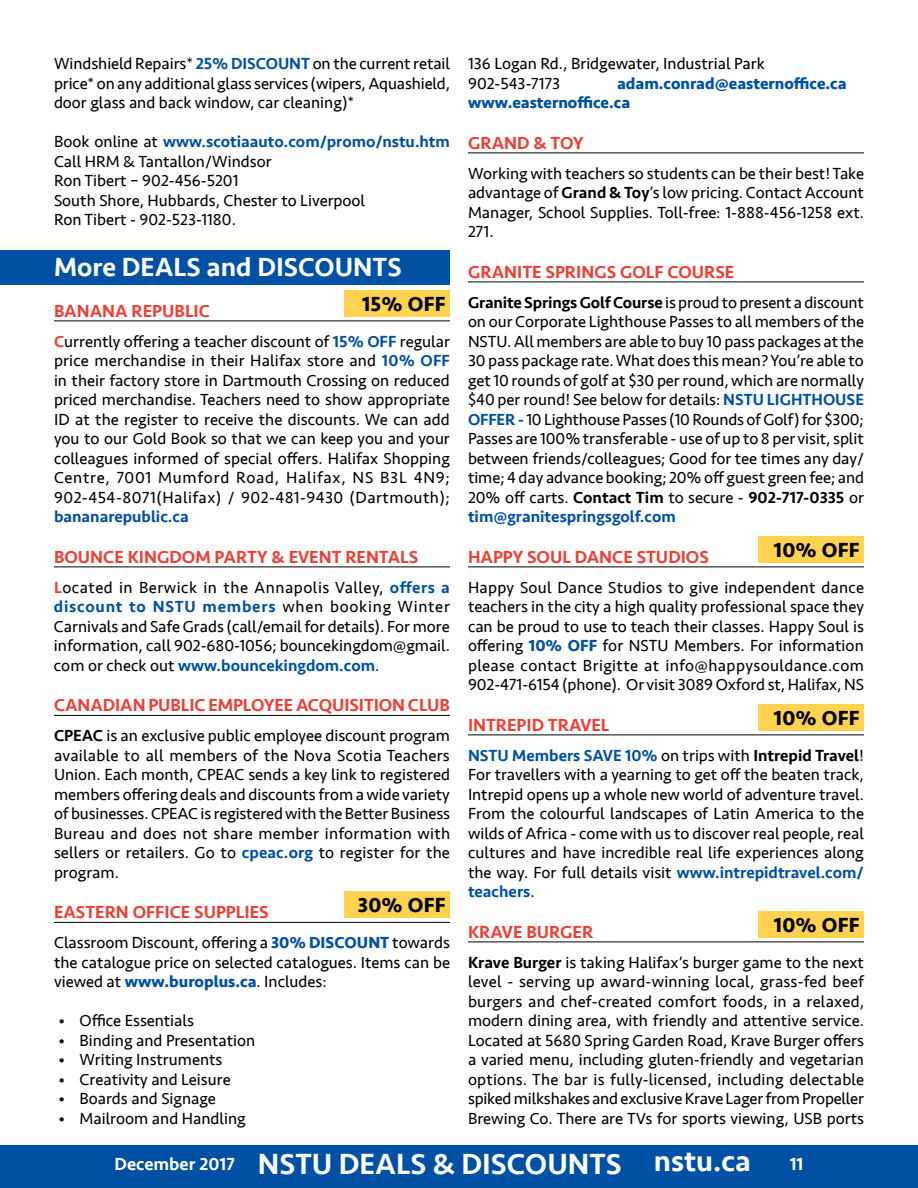
<style>
.page{position:relative;width:918px;height:1188px;background:#fff}
.page>*{position:absolute;margin:0;border:0;box-sizing:border-box;transform-origin:0 0}
.t1{font:500 30px "Seravek";color:#fff}
.t2{font:500 27px "Seravek";color:#fff}
.t3{font:700 21px "Seravek";letter-spacing:.01em;color:#000}
.t4{font:500 18px "Seravek";color:#ef3e33}
.t5{font:500 18px "Seravek";color:#fff}
.t6{font:16.5px/19.5px "Seravek";color:#000;text-align:justify}
.t7{font:700 16.5px/19.5px "Seravek";color:#0050a3}
.t8{font:500 16.5px "Seravek";color:#0050a3}
.s1{font-weight:500;color:#0050a3}
.s2{font-weight:500;color:#ef3e33}
.s3{font-weight:500}
.s4{font-weight:700;color:#0050a3}
.s5{font-size:18px}
</style>
<div class="page">
<div style="left:0;top:1145px;width:918px;height:43px;background:#0050a3"></div>
<div style="left:0;top:250px;width:450px;height:35px;background:#0050a3"></div>
<hr style="left:54px;top:321px;width:396px;height:1px;background:#000">
<hr style="left:54px;top:567px;width:396px;height:1px;background:#000">
<hr style="left:54px;top:715px;width:396px;height:1px;background:#000">
<hr style="left:54px;top:922px;width:396px;height:1px;background:#000">
<div style="left:344px;top:290px;width:106px;height:27px;background:#ffd24f"></div>
<div style="left:344px;top:891px;width:106px;height:27px;background:#ffd24f"></div>
<hr style="left:468px;top:153px;width:396px;height:1px;background:#000">
<hr style="left:468px;top:282px;width:396px;height:1px;background:#000">
<hr style="left:468px;top:567px;width:396px;height:1px;background:#000">
<hr style="left:468px;top:735px;width:396px;height:1px;background:#000">
<hr style="left:468px;top:942px;width:396px;height:1px;background:#000">
<div style="left:758px;top:536px;width:106px;height:27px;background:#ffd24f"></div>
<div style="left:758px;top:704px;width:106px;height:27px;background:#ffd24f"></div>
<div style="left:758px;top:911px;width:106px;height:27px;background:#ffd24f"></div>
<p class="t6" style="left:54px;top:54px;width:398px">Windshield Repairs* <span class="s1">25% DISCOUNT</span> on the current retail price* on any additional glass services (wipers, Aquashield, door glass and back window, car cleaning)*</p>
<p class="t6" style="left:54px;top:132px;width:397px;text-align:left">Book online at <span class="s1">www.scotiaauto.com/promo/nstu.htm </span>Call HRM &amp; Tantallon/Windsor<br>Ron Tibert – 902-456-5201<br>South Shore, Hubbards, Chester to Liverpool<br>Ron Tibert - 902-523-1180.</p>
<h2 class="t2" style="left:54px;top:251px;width:349px">More DEALS and DISCOUNTS</h2>
<p class="t4" style="left:54px;top:300px;width:24px">Banana</p>
<p class="t4" style="left:132px;top:300px;width:22px">Republic</p>
<p class="t3" style="left:362px;top:287px;width:85px">15% OFF</p>
<p class="t6" style="left:54px;top:331px;width:397px"><span class="s2">C</span>urrently offering a teacher discount of <span class="s1">15% OFF</span> regular price merchandise in their Halifax store and <span class="s1">10% OFF </span>in their factory store in Dartmouth Crossing on reduced priced merchandise. Teachers need to show appropriate ID at the register to receive the discounts. We can add you to our Gold Book so that we can keep you and your colleagues informed of special offers. Halifax Shopping Centre, 7001 Mumford Road, Halifax, NS B3L 4N9; 902-454-8071(Halifax) / 902-481-9430 (Dartmouth);</p>
<p class="t8" style="left:54px;top:507px;width:136px">bananarepublic.ca</p>
<p class="t4" style="left:54px;top:546px;width:366px">BOUNCE KINGDOM PARTY &amp; EVENT RENTALS</p>
<p class="t6" style="left:54px;top:577px;width:398px"><span class="s2">L</span>ocated in Berwick in the Annapolis Valley, <span class="s1">offers a discount to NSTU members</span> when booking Winter Carnivals and Safe Grads (call/email for details). For more information, call 902-680-1056; bouncekingdom@gmail. com or check out <span class="s1">www.bouncekingdom.com</span>.</p>
<p class="t4" style="left:54px;top:694px;width:398px">CANADIAN PUBLIC EMPLOYEE ACQUISITION CLUB</p>
<p class="t6" style="left:54px;top:726px;width:398px"><span class="s3">CPEAC</span> is an exclusive public employee discount program available to all members of the Nova Scotia Teachers Union. Each month, CPEAC sends a key link to registered members offering deals and discounts from a wide variety of businesses. CPEAC is registered with the Better Business Bureau and does not share member information with sellers or retailers. Go to <span class="s1">cpeac.org</span> to register for the program.</p>
<p class="t4" style="left:54px;top:901px;width:216px">EASTERN OFFICE SUPPLIES</p>
<p class="t3" style="left:358px;top:888px;width:89px">30% OFF</p>
<p class="t6" style="left:54px;top:933px;width:398px">Classroom Discount, offering a <span class="s4">30% DISCOUNT</span> towards the catalogue price on selected catalogues. Items can be viewed at <span class="s4">www.buroplus.ca</span>. Includes:</p>
<p class="t6" style="left:59px;top:1011px;width:137px">• Office Essentials</p>
<p class="t6" style="left:59px;top:1030px;width:198px">• Binding and Presentation</p>
<p class="t6" style="left:59px;top:1050px;width:165px">• Writing Instruments</p>
<p class="t6" style="left:59px;top:1069px;width:174px">• Creativity and Leisure</p>
<p class="t6" style="left:59px;top:1089px;width:159px">• Boards and Signage</p>
<p class="t6" style="left:59px;top:1109px;width:189px">• Mailroom and Handling</p>
<p class="t6" style="left:468px;top:54px;width:298px">136 Logan Rd., Bridgewater, Industrial Park<br>902-543-7173</p>
<p class="t7" style="left:468px;top:73px;width:380px;text-indent:149px">adam.conrad@easternoffice.ca www.easternoffice.ca</p>
<p class="t4" style="left:468px;top:132px;width:117px">GRAND &amp; TOY</p>
<p class="t6" style="left:468px;top:163px;width:398px">Working with teachers so students can be their best! Take advantage of <span class="s3">Grand &amp; Toy</span>’s low pricing. Contact Account Manager, School Supplies. Toll-free: 1-888-456-1258 ext.<br>271.</p>
<p class="t4" style="left:468px;top:261px;width:24px">Granite</p>
<p class="t4" style="left:546px;top:261px;width:21px">Springs</p>
<p class="t4" style="left:620px;top:261px;width:24px">Golf</p>
<p class="t4" style="left:668px;top:261px;width:23px">Course</p>
<p class="t6" style="left:468px;top:292px;width:398px"><span class="s3">Granite Springs Golf Course</span> is proud to present a discount on our Corporate Lighthouse Passes to all members of the NSTU. All members are able to buy 10 pass packages at the 30 pass package rate. What does this mean? You’re able to get 10 rounds of golf at $30 per round, which are normally $40 per round! See below for details: <span class="s1">NSTU LIGHTHOUSE OFFER -</span> 10 Lighthouse Passes (10 Rounds of Golf) for $300; Passes are 100% transferable - use of up to 8 per visit, split between friends/colleagues; Good for tee times any day/ time; 4 day advance booking; 20% off guest green fee; and 20% off carts. <span class="s3">Contact Tim</span> to secure - <span class="s3">902-717-0335</span> or <span class="s1">tim@granitespringsgolf.com</span></p>
<p class="t4" style="left:468px;top:546px;width:242px">HAPPY SOUL DANCE STUDIOS</p>
<p class="t3" style="left:774px;top:533px;width:87px">10% OFF</p>
<p class="t6" style="left:468px;top:577px;width:398px">Happy Soul Dance Studios to give independent dance teachers in the city a high quality professional space they can be proud to use to teach their classes. Happy Soul is offering <span class="s4">10% OFF</span> for NSTU Members. For information please contact Brigitte at info@happysouldance.com 902-471-6154 (phone). Or visit 3089 Oxford st, Halifax, NS</p>
<p class="t4" style="left:468px;top:714px;width:143px">INTREPID TRAVEL</p>
<p class="t3" style="left:774px;top:701px;width:87px">10% OFF</p>
<p class="t6" style="left:468px;top:745px;width:398px"><span class="s1">NSTU Members SAVE 10%</span> on trips with <span class="s3">Intrepid Travel</span>!<br>For travellers with a yearning to get off the beaten track, Intrepid opens up a whole new world of adventure travel.<br>From the colourful landscapes of Latin America to the wilds of Africa - come with us to discover real people, real cultures and have incredible real life experiences along the way. For full details visit <span class="s1">www.intrepidtravel.com/ teachers</span>.</p>
<p class="t4" style="left:468px;top:921px;width:23px">Krave</p>
<p class="t4" style="left:526px;top:921px;width:23px">Burger</p>
<p class="t3" style="left:774px;top:908px;width:87px">10% OFF</p>
<p class="t6" style="left:468px;top:952px;width:398px"><span class="s3">Krave Burger</span> is taking Halifax’s burger game to the next level - serving up award-winning local, grass-fed beef burgers and chef-created comfort foods, in a relaxed, modern dining area, with friendly and attentive service.<br>Located at 5680 Spring Garden Road, Krave Burger offers a varied menu, including gluten-friendly and vegetarian options. The bar is fully-licensed, including delectable spiked milkshakes and exclusive Krave Lager from Propeller Brewing Co. There are TVs for sports viewing, USB ports</p>
<h1 class="t1" style="left:115px;top:1146px;width:638px"><span class="s5">December 2017</span> NSTU DEALS &amp; DISCOUNTS nstu.ca</h1>
<p class="t5" style="left:790px;top:1153px;width:15px">11</p>
</div>
